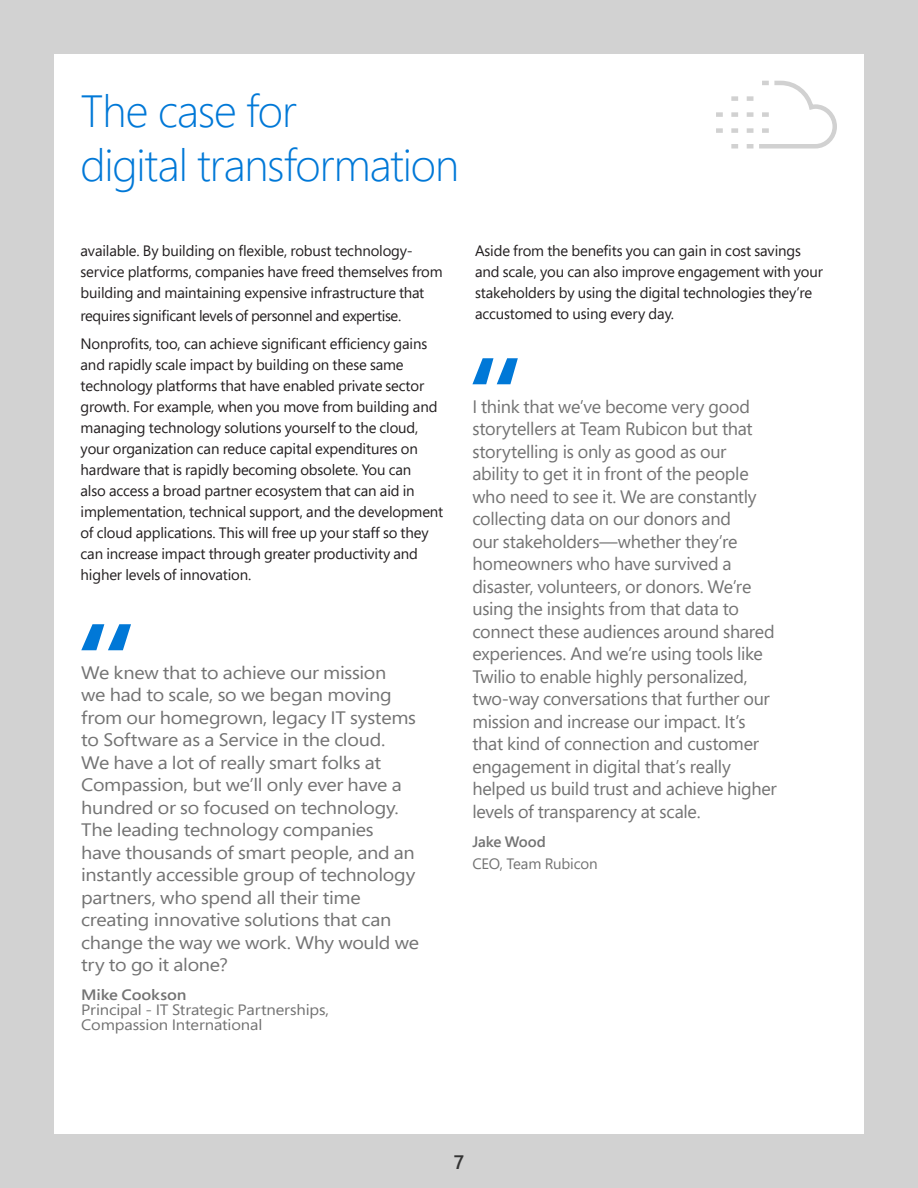
<style>
.page{position:relative;width:918px;height:1188px;background:#d2d2d2}
.page>*{position:absolute;margin:0;border:0;box-sizing:border-box;transform-origin:0 0}
.Section_Header{font:300 45px/54px "Segoe Pro";letter-spacing:-.025em;color:#0078d7}
.t1{font:600 19.5px "Segoe Pro";color:#333}
.subheads{font:18px/22.5px "Segoe Pro";letter-spacing:-.015em;color:#737373}
.subheads-2{font:18px/22.5px "Segoe Pro";letter-spacing:-.015em;color:#737373;scale:1.11 1}
.subheads-3{font:15px/21px "Segoe Pro";letter-spacing:-.01em;color:#231f20}
.subheads-4{font:15px/15px "Segoe Pro";letter-spacing:-.01em;color:#737373;scale:1.11 1}
.subheads-5{font:15px "Segoe Pro";letter-spacing:-.01em;color:#737373}
.subheads-6{font:600 15px "Segoe Pro";letter-spacing:-.01em;color:#737373}
.s1{font-weight:600}
</style>
<div class="page">
<div style="left:54px;top:54px;width:810px;height:1080px;background:#fff"></div>
<svg style="left:716px;top:80px;width:121px;height:69px"></svg>
<svg style="left:81px;top:624px;width:50px;height:26px"></svg>
<svg style="left:472px;top:358px;width:46px;height:26px"></svg>
<p class="Section_Header" style="left:81px;top:83px;width:380px">The case for<br>digital transformation</p>
<p class="subheads-3" style="left:81px;top:240px;width:364px">available. By building on flexible, robust technology&shy;service platforms, companies have freed themselves from building and maintaining expensive infrastructure that</p>
<p class="subheads-3" style="left:81px;top:305px;width:322px">requires significant levels of personnel and expertise.</p>
<p class="subheads-3" style="left:81px;top:332px;width:364px">Nonprofits, too, can achieve significant efficiency gains and rapidly scale impact by building on these same technology platforms that have enabled private sector growth. For example, when you move from building and managing technology solutions yourself to the cloud, your organization can reduce capital expenditures on hardware that is rapidly becoming obsolete. You can<br>also access a broad partner ecosystem that can aid in implementation, technical support, and the development of cloud applications. This will free up your staff so they can increase impact through greater productivity and higher levels of innovation.</p>
<p class="subheads-2" style="left:81px;top:660px;width:306px">We knew that to achieve our mission<br>we had to scale, so we began moving from our homegrown, legacy IT systems to Software as a Service in the cloud.<br>We have a lot of really smart folks at Compassion, but we’ll only ever have a hundred or so focused on technology.<br>The leading technology companies<br>have thousands of smart people, and an instantly accessible group of technology partners, who spend all their time creating innovative solutions that can change the way we work. Why would we try to go it alone?</p>
<p class="subheads-4" style="left:81px;top:987px;width:225px"><span class="s1">Mike Cookson<br></span>Principal - IT Strategic Partnerships,<br>Compassion International</p>
<p class="subheads-3" style="left:475px;top:240px;width:350px">Aside from the benefits you can gain in cost savings and scale, you can also improve engagement with your stakeholders by using the digital technologies they’re accustomed to using every day.</p>
<p class="subheads" style="left:472px;top:394px;width:306px">I think that we’ve become very good storytellers at Team Rubicon but that storytelling is only as good as our ability to get it in front of the people who need to see it. We are constantly collecting data on our donors and<br>our stakeholders—whether they’re homeowners who have survived a disaster, volunteers, or donors. We’re using the insights from that data to connect these audiences around shared experiences. And we’re using tools like Twilio to enable highly personalized, two-way conversations that further our mission and increase our impact. It’s that kind of connection and customer engagement in digital that’s really helped us build trust and achieve higher levels of transparency at scale.</p>
<p class="subheads-6" style="left:472px;top:831px;width:75px">Jake Wood</p>
<p class="subheads-5" style="left:472px;top:853px;width:127px">CEO, Team Rubicon</p>
<h2 class="t1" style="left:454px;top:1149px;width:12px">7</h2>
</div>
